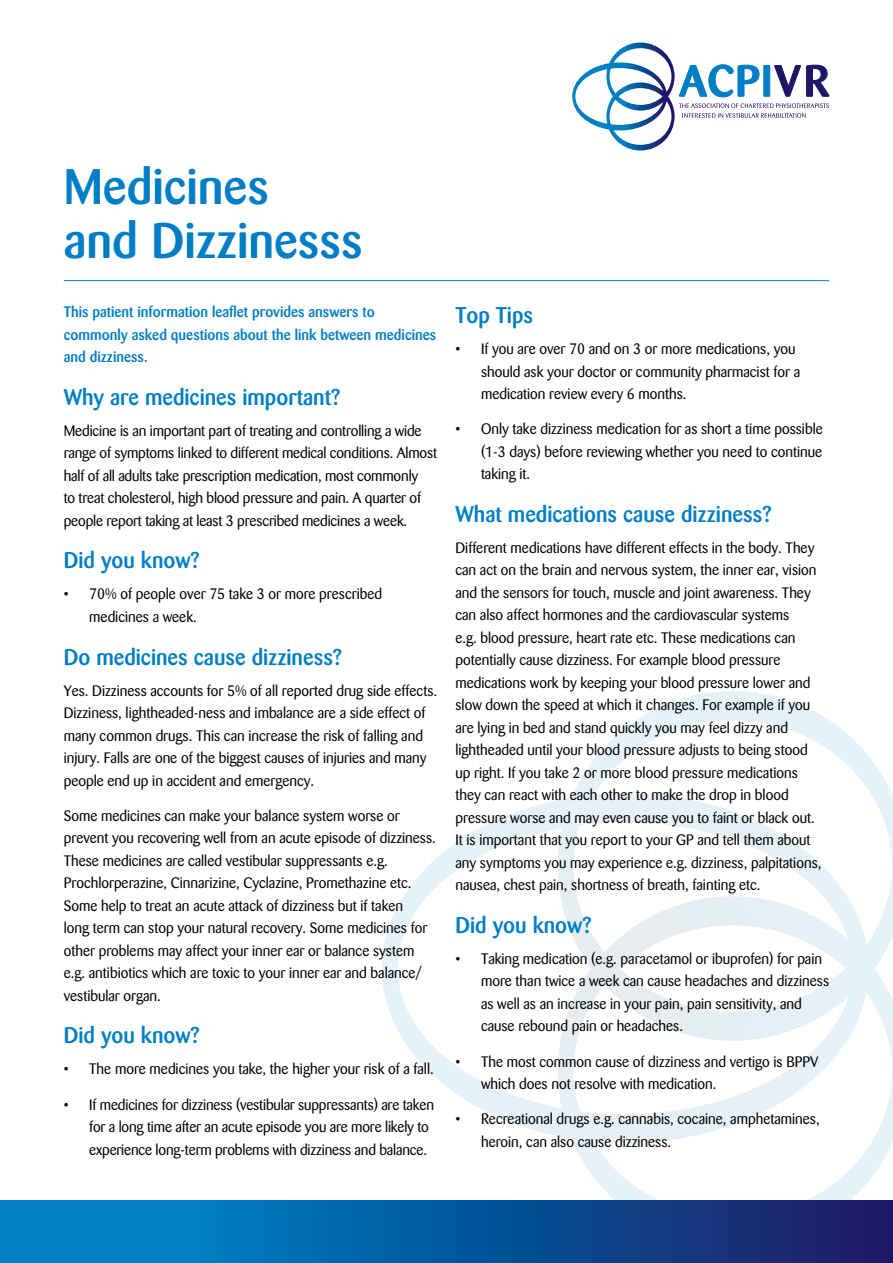
<style>
.page{position:relative;width:893px;height:1263px;background:#fff}
.page>*{position:absolute;margin:0;border:0;box-sizing:border-box;transform-origin:0 0}
.t1{font:500 49.5px/54.6px "Barmeno";color:#007ec5}
.t2{font:500 22.5px "Barmeno";color:#007ec5}
.t3{font:15px/22.5px "Barmeno";color:#000}
.t4{font:500 15px/22.5px "Barmeno";color:#007ec5}
</style>
<div class="page">
<svg style="left:382px;top:691px;width:511px;height:510px"></svg>
<div style="left:0;top:1201px;width:893px;height:62px;background:linear-gradient(to right,#0090d4,#191d67)"></div>
<svg style="left:572px;top:43px;width:257px;height:107px"></svg>
<hr style="left:64px;top:280px;width:765px;height:1px;background:#007ec5">
<h1 class="t1" style="left:64px;top:159px;width:301px">Medicines<br>and Dizzinesss</h1>
<p class="t4" style="left:64px;top:301px;width:374px">This patient information leaflet provides answers to commonly asked questions about the link between medicines and dizziness.</p>
<h2 class="t2" style="left:64px;top:384px;width:278px">Why are medicines important?</h2>
<p class="t3" style="left:64px;top:420px;width:375px">Medicine is an important part of treating and controlling a wide range of symptoms linked to different medical conditions. Almost half of all adults take prescription medication, most commonly<br>to treat cholesterol, high blood pressure and pain. A quarter of people report taking at least 3 prescribed medicines a week.</p>
<h2 class="t2" style="left:64px;top:547px;width:138px">Did you know?</h2>
<p class="t3" style="left:89px;top:583px;width:294px;text-indent:-26px">• 70% of people over 75 take 3 or more prescribed medicines a week.</p>
<h2 class="t2" style="left:64px;top:643px;width:280px">Do medicines cause dizziness?</h2>
<p class="t3" style="left:64px;top:679px;width:375px">Yes. Dizziness accounts for 5% of all reported drug side effects.<br>Dizziness, lightheaded-ness and imbalance are a side effect of many common drugs. This can increase the risk of falling and injury. Falls are one of the biggest causes of injuries and many people end up in accident and emergency.</p>
<p class="t3" style="left:64px;top:804px;width:374px">Some medicines can make your balance system worse or prevent you recovering well from an acute episode of dizziness.<br>These medicines are called vestibular suppressants e.g.<br>Prochlorperazine, Cinnarizine, Cyclazine, Promethazine etc.<br>Some help to treat an acute attack of dizziness but if taken<br>long term can stop your natural recovery. Some medicines for other problems may affect your inner ear or balance system e.g. antibiotics which are toxic to your inner ear and balance/ vestibular organ.</p>
<h2 class="t2" style="left:64px;top:1022px;width:138px">Did you know?</h2>
<p class="t3" style="left:64px;top:1058px;width:371px">• The more medicines you take, the higher your risk of a fall.</p>
<p class="t3" style="left:89px;top:1093px;width:346px;text-indent:-26px">• If medicines for dizziness (vestibular suppressants) are taken for a long time after an acute episode you are more likely to experience long-term problems with dizziness and balance.</p>
<h2 class="t2" style="left:455px;top:302px;width:79px">Top Tips</h2>
<p class="t3" style="left:481px;top:338px;width:321px;text-indent:-26px">• If you are over 70 and on 3 or more medications, you should ask your doctor or community pharmacist for a medication review every 6 months.</p>
<p class="t3" style="left:481px;top:418px;width:343px;text-align:justify;text-indent:-26px">• Only take dizziness medication for as short a time possible (1-3 days) before reviewing whether you need to continue taking it.</p>
<h2 class="t2" style="left:455px;top:501px;width:318px">What medications cause dizziness?</h2>
<p class="t3" style="left:455px;top:536px;width:367px">Different medications have different effects in the body. They can act on the brain and nervous system, the inner ear, vision and the sensors for touch, muscle and joint awareness. They can also affect hormones and the cardiovascular systems<br>e.g. blood pressure, heart rate etc. These medications can potentially cause dizziness. For example blood pressure medications work by keeping your blood pressure lower and slow down the speed at which it changes. For example if you are lying in bed and stand quickly you may feel dizzy and lightheaded until your blood pressure adjusts to being stood up right. If you take 2 or more blood pressure medications they can react with each other to make the drop in blood pressure worse and may even cause you to faint or black out.<br>It is important that you report to your GP and tell them about any symptoms you may experience e.g. dizziness, palpitations, nausea, chest pain, shortness of breath, fainting etc.</p>
<h2 class="t2" style="left:455px;top:912px;width:138px">Did you know?</h2>
<p class="t3" style="left:481px;top:947px;width:350px;text-indent:-26px">• Taking medication (e.g. paracetamol or ibuprofen) for pain more than twice a week can cause headaches and dizziness as well as an increase in your pain, pain sensitivity, and cause rebound pain or headaches.</p>
<p class="t3" style="left:481px;top:1050px;width:339px;text-indent:-26px">• The most common cause of dizziness and vertigo is BPPV which does not resolve with medication.</p>
<p class="t3" style="left:481px;top:1108px;width:340px;text-indent:-26px">• Recreational drugs e.g. cannabis, cocaine, amphetamines, heroin, can also cause dizziness.</p>
</div>
